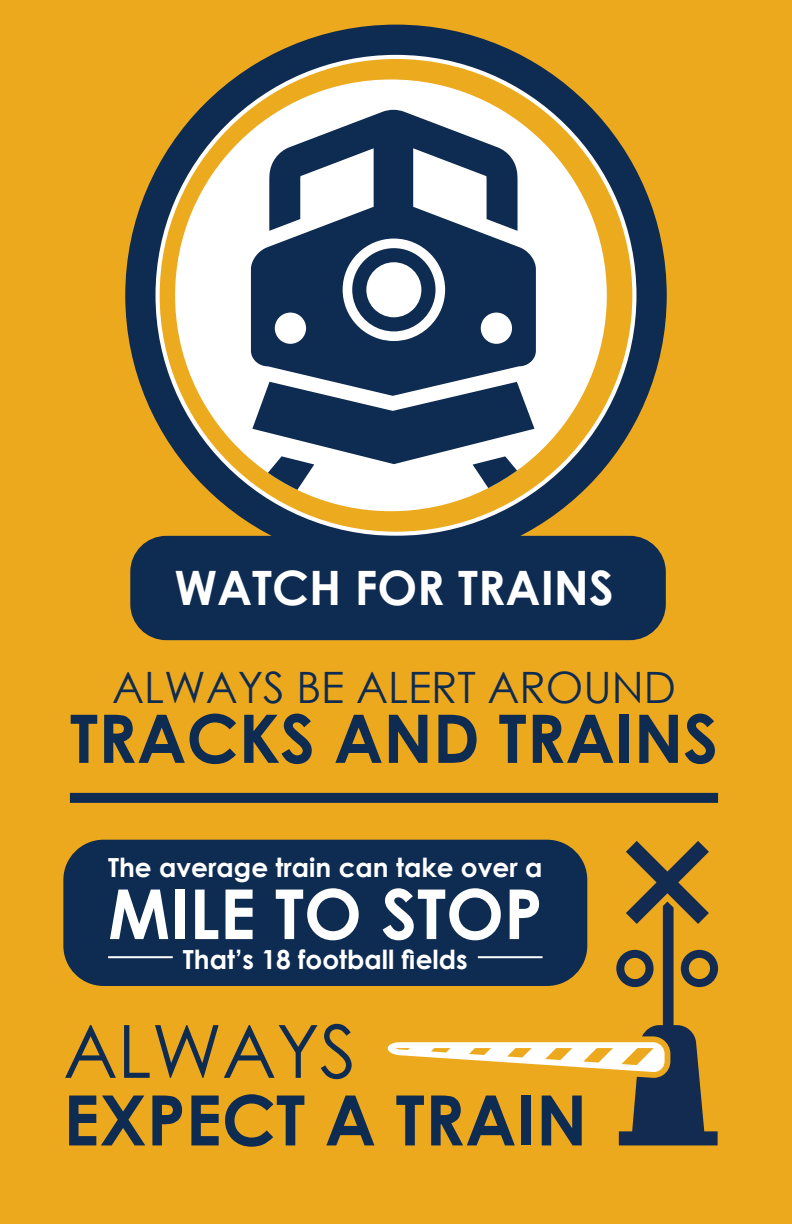
<style>
.page{position:relative;width:792px;height:1224px;background:#eda91e}
.page>*{position:absolute;margin:0;border:0;box-sizing:border-box;transform-origin:0 0}
.t1{font:73.4px "Century Gothic";color:#0e2b51}
.t2{font:700 69.6px "Century Gothic";color:#0e2b51}
.t3{font:700 69px "Century Gothic";color:#fff}
.t4{font:700 67px "Century Gothic";color:#0e2b51}
.t5{font:700 47.4px "Century Gothic";color:#fff}
.t6{font:43.2px "Century Gothic";color:#0e2b51}
.t7{font:700 26.4px "Century Gothic";color:#fff}
</style>
<div class="page">
<div style="left:125px;top:25px;width:542px;height:541px;background:#0e2b51;border-radius:50%"></div>
<div style="left:158px;top:57px;width:476px;height:477px;background:#ecaa1f;border-radius:50%"></div>
<div style="left:175px;top:79px;width:432px;height:432px;background:#fff;border-radius:50%"></div>
<svg style="left:251px;top:110px;width:285px;height:383px;fill:#0e2b51"></svg>
<div style="left:130px;top:536px;width:536px;height:104px;background:#0e2b51;border-radius:36px"></div>
<div style="left:70px;top:793px;width:648px;height:10px;background:#0e2b51"></div>
<svg style="left:388px;top:841px;width:330px;height:304px"></svg>
<div style="left:63px;top:840px;width:524px;height:146px;background:#0e2b51;border-radius:40px"></div>
<hr style="left:108px;top:956px;width:65px;height:2px;background:#fff">
<hr style="left:478px;top:956px;width:65px;height:2px;background:#fff">
<h3 class="t5" style="left:174px;top:552px;width:441px">WATCH FOR TRAINS</h3>
<h3 class="t6" style="left:112px;top:657px;width:565px">ALWAYS BE ALERT AROUND</h3>
<h3 class="t4" style="left:70px;top:688px;width:650px">TRACKS AND TRAINS</h3>
<p class="t7" style="left:108px;top:847px;width:436px">The average train can take over a</p>
<h3 class="t3" style="left:108px;top:862px;width:436px">MILE TO STOP</h3>
<p class="t7" style="left:183px;top:939px;width:286px">That’s 18 football fields</p>
<h1 class="t1" style="left:63px;top:1000px;width:295px">ALWAYS</h1>
<h2 class="t2" style="left:63px;top:1067px;width:526px">EXPECT A TRAIN</h2>
</div>
